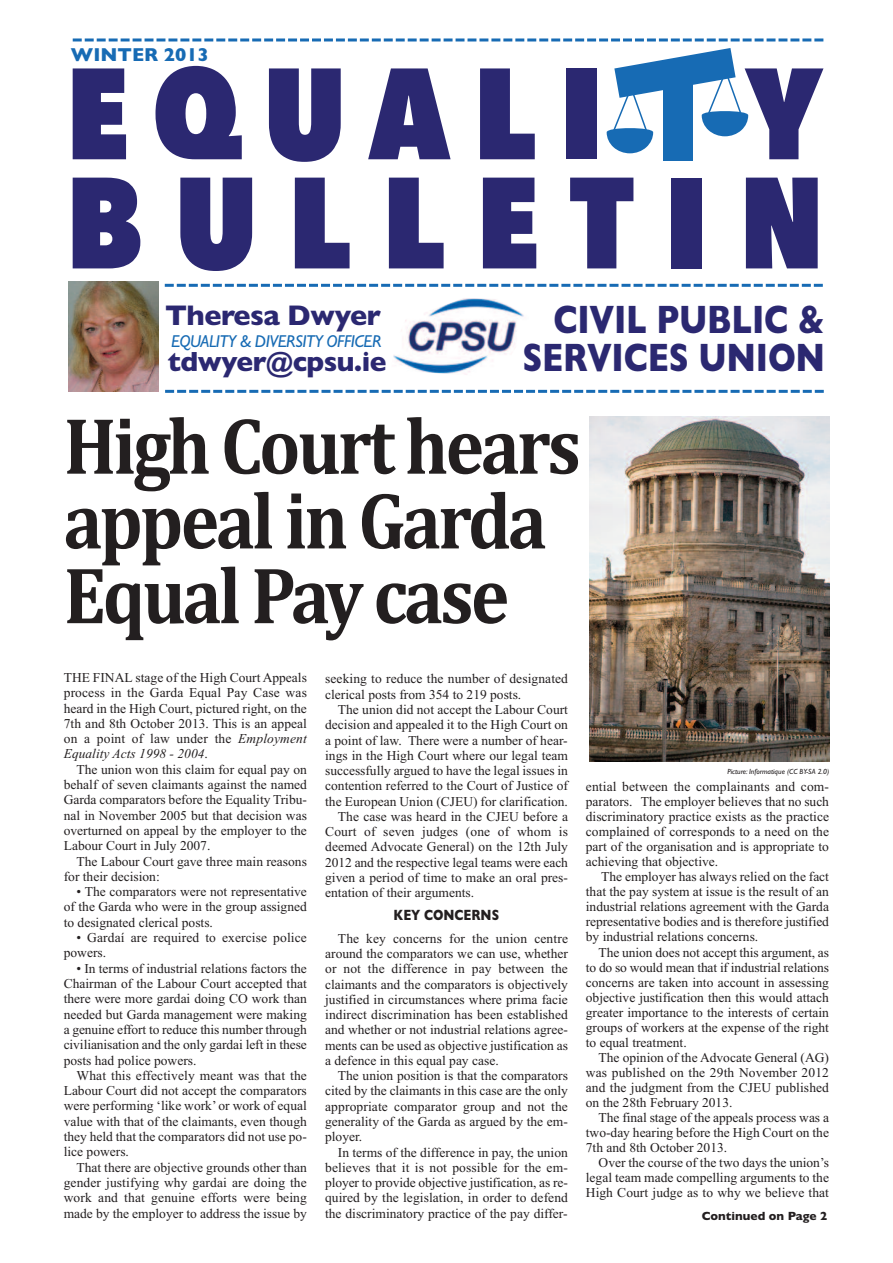
<style>
.page{position:relative;width:893px;height:1263px;background:#fff}
.page>*{position:absolute;margin:0;border:0;box-sizing:border-box;transform-origin:0 0}
.t1{font:800 128.25px/109.2px "Avenir Next Condensed";letter-spacing:.225em;color:#2b2871;scale:1.06 1}
.t2{font:700 80.85px/74.7px "Cambria";letter-spacing:-.04em;color:#231f20;scale:.9 1}
.t3{font:700 40.05px/38.2px "Gill Sans";letter-spacing:-.005em;color:#2b2871;text-align:right;scale:.82 1}
.t4{font:700 28.65px "Gill Sans";letter-spacing:-.02em;color:#2b2871}
.t5{font:700 28.05px "Gill Sans";letter-spacing:-.02em;color:#2b2871}
.t6{font:700 18.9px "Gill Sans";color:#176bb4}
.t7{font:italic 17.25px "Gill Sans";letter-spacing:-.025em;color:#176bb4}
.t8{font:700 15px "Gill Sans";color:#231f20;scale:.82 1}
.t9{font:13.5px/15.3px "Times New Roman";color:#231f20;text-align:justify}
.t10{font:700 12px "Gill Sans";color:#231f20}
.t11{font:italic 7.5px "Gill Sans";color:#231f20}
.s1{font-style:italic}
</style>
<div class="page">
<img style="left:393px;top:298px;width:131px;height:77px">
<div style="left:663px;top:71px;width:30px;height:89px;background:#176bb4"></div>
<svg style="left:607px;top:48px;width:141px;height:105px"></svg>
<img style="left:68px;top:282px;width:90px;height:110px">
<svg style="left:165px;top:284px;width:658px;height:3px"></svg>
<svg style="left:165px;top:390px;width:659px;height:3px"></svg>
<svg style="left:73px;top:38px;width:750px;height:3px"></svg>
<img style="left:590px;top:416px;width:239px;height:345px">
<h3 class="t6" style="left:71px;top:43px;width:139px">WINTER 2013</h3>
<h1 class="t1" style="left:66px;top:58px;width:718px">EQUALI Y<br>BULLETIN</h1>
<h3 class="t4" style="left:165px;top:299px;width:217px">Theresa Dwyer</h3>
<h3 class="t5" style="left:168px;top:345px;width:220px">tdwyer@cpsu.ie</h3>
<p class="t7" style="left:171px;top:331px;width:211px">EQUALITY &amp; DIVERSITY OFFICER</p>
<h3 class="t3" style="left:522px;top:300px;width:371px">CIVIL PUBLIC &amp;<br>SERVICES UNION</h3>
<h2 class="t2" style="left:64px;top:408px;width:576px">High Court hears appeal in Garda<br>Equal Pay case</h2>
<p class="t9" style="left:64px;top:670px;width:245px">THE FINAL stage of the High Court Appeals process in the Garda Equal Pay Case was heard in the High Court, pictured right, on the 7th and 8th October 2013. This is an appeal on a point of law under the <span class="s1">Employment Equality Acts 1998 - 2004</span>.</p>
<p class="t9" style="left:64px;top:761px;width:245px;text-indent:13px">The union won this claim for equal pay on behalf of seven claimants against the named Garda comparators before the Equality Tribu&shy;nal in November 2005 but that decision was overturned on appeal by the employer to the Labour Court in July 2007.</p>
<p class="t9" style="left:64px;top:853px;width:245px;text-indent:13px">The Labour Court gave three main reasons for their decision:</p>
<p class="t9" style="left:64px;top:884px;width:245px;text-indent:13px">• The comparators were not representative of the Garda who were in the group assigned to designated clerical posts.</p>
<p class="t9" style="left:64px;top:930px;width:245px;text-indent:13px">• Gardaí are required to exercise police powers.</p>
<p class="t9" style="left:64px;top:960px;width:245px;text-indent:13px">• In terms of industrial relations factors the Chairman of the Labour Court accepted that there were more gardai doing CO work than needed but Garda management were making a genuine effort to reduce this number through civilianisation and the only gardai left in these posts had police powers.</p>
<p class="t9" style="left:64px;top:1067px;width:245px;text-indent:13px">What this effectively meant was that the Labour Court did not accept the comparators were performing ‘like work’ or work of equal value with that of the claimants, even though they held that the comparators did not use po&shy;lice powers.</p>
<p class="t9" style="left:64px;top:1159px;width:245px;text-indent:13px">That there are objective grounds other than gender justifying why gardai are doing the work and that genuine efforts were being made by the employer to address the issue by</p>
<p class="t9" style="left:325px;top:671px;width:244px">seeking to reduce the number of designated clerical posts from 354 to 219 posts.</p>
<p class="t9" style="left:338px;top:702px;width:231px">The union did not accept the Labour Court</p>
<p class="t9" style="left:325px;top:717px;width:244px">decision and appealed it to the High Court on</p>
<p class="t9" style="left:325px;top:732px;width:244px">a point of law. There were a number of hear-</p>
<p class="t9" style="left:325px;top:747px;width:244px">ings in the High Court where our legal team</p>
<p class="t9" style="left:325px;top:763px;width:244px">successfully argued to have the legal issues in</p>
<p class="t9" style="left:325px;top:778px;width:244px">contention referred to the Court of Justice of</p>
<p class="t9" style="left:325px;top:793px;width:244px">the European Union (CJEU) for clarification.</p>
<p class="t9" style="left:338px;top:808px;width:231px">The case was heard in the CJEU before a</p>
<p class="t9" style="left:325px;top:824px;width:244px">Court of seven judges (one of whom is</p>
<p class="t9" style="left:325px;top:839px;width:244px">deemed Advocate General) on the 12th July</p>
<p class="t9" style="left:325px;top:854px;width:244px">2012 and the respective legal teams were each</p>
<p class="t9" style="left:325px;top:869px;width:244px">given a period of time to make an oral pres-</p>
<p class="t9" style="left:325px;top:885px;width:150px">entation of their arguments.</p>
<p class="t9" style="left:325px;top:930px;width:244px;text-indent:13px">The key concerns for the union centre around the comparators we can use, whether or not the difference in pay between the claimants and the comparators is objectively justified in circumstances where prima facie indirect discrimination has been established and whether or not industrial relations agree&shy;ments can be used as objective justification as a defence in this equal pay case.</p>
<p class="t9" style="left:325px;top:1068px;width:244px;text-indent:13px">The union position is that the comparators cited by the claimants in this case are the only appropriate comparator group and not the generality of the Garda as argued by the em&shy;ployer.</p>
<p class="t9" style="left:325px;top:1144px;width:244px;text-indent:13px">In terms of the difference in pay, the union believes that it is not possible for the em&shy;ployer to provide objective justification, as re&shy;quired by the legislation, in order to defend the discriminatory practice of the pay differ-</p>
<p class="t8" style="left:394px;top:906px;width:130px">KEY CONCERNS</p>
<p class="t11" style="left:727px;top:767px;width:103px">Picture: Informatique (CC BY-SA 2.0)</p>
<p class="t9" style="left:586px;top:779px;width:245px">ential between the complainants and com&shy;parators. The employer believes that no such discriminatory practice exists as the practice complained of corresponds to a need on the part of the organisation and is appropriate to achieving that objective.</p>
<p class="t9" style="left:586px;top:869px;width:245px;text-indent:15px">The employer has always relied on the fact that the pay system at issue is the result of an industrial relations agreement with the Garda representative bodies and is therefore justified by industrial relations concerns.</p>
<p class="t9" style="left:586px;top:944px;width:245px;text-indent:13px">The union does not accept this argument, as to do so would mean that if industrial relations concerns are taken into account in assessing objective justification then this would attach greater importance to the interests of certain groups of workers at the expense of the right to equal treatment.</p>
<p class="t9" style="left:586px;top:1050px;width:245px;text-indent:13px">The opinion of the Advocate General (AG) was published on the 29th November 2012 and the judgment from the CJEU published on the 28th February 2013.</p>
<p class="t9" style="left:586px;top:1110px;width:245px;text-indent:13px">The final stage of the appeals process was a two-day hearing before the High Court on the 7th and 8th October 2013.</p>
<p class="t9" style="left:586px;top:1155px;width:245px;text-indent:13px">Over the course of the two days the union’s legal team made compelling arguments to the High Court judge as to why we believe that</p>
<p class="t10" style="left:702px;top:1208px;width:127px">Continued on Page 2</p>
</div>
